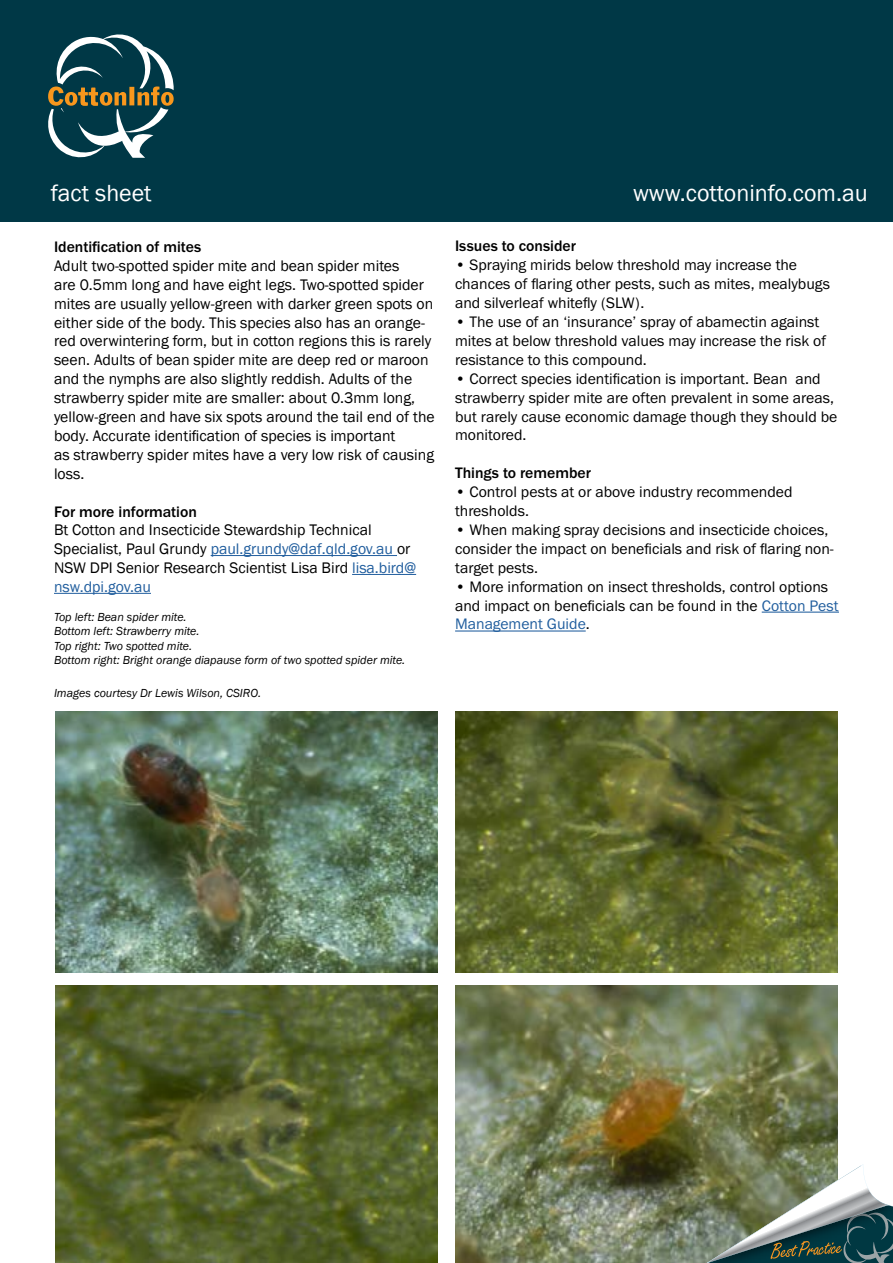
<style>
.page{position:relative;width:893px;height:1263px;background:#fff}
.page>*{position:absolute;margin:0;border:0;box-sizing:border-box;transform-origin:0 0}
.t1{font:24px "Franklin Gothic";color:#fff}
.t2{font:15.75px/18.9px "Franklin Gothic";color:#000}
.t3{font:15.75px/18.9px "Franklin Gothic URW Boo";color:#000}
.t4{font:500 15.75px "Franklin Gothic URW";color:#000}
.t5{font:italic 12px/14.4px "Franklin Gothic";color:#000}
.s1{color:#215e9e}
</style>
<div class="page">
<img style="left:455px;top:985px;width:382px;height:278px">
<img style="left:455px;top:711px;width:382px;height:261px">
<div style="left:0;top:0;width:893px;height:221px;background:#003846"></div>
<svg style="left:707px;top:1164px;width:186px;height:99px"></svg>
<svg style="left:48px;top:34px;width:126px;height:124px"></svg>
<hr style="left:211px;top:555px;width:186px;height:1px;background:#215e9e">
<hr style="left:352px;top:574px;width:64px;height:1px;background:#215e9e">
<hr style="left:54px;top:593px;width:97px;height:1px;background:#215e9e">
<img style="left:56px;top:711px;width:382px;height:261px">
<img style="left:56px;top:985px;width:382px;height:278px">
<hr style="left:762px;top:612px;width:77px;height:1px;background:#215e9e">
<hr style="left:455px;top:630px;width:131px;height:1px;background:#215e9e">
<h1 class="t1" style="left:51px;top:178px;width:102px">fact sheet</h1>
<h1 class="t1" style="left:633px;top:178px;width:236px">www.cottoninfo.com.au</h1>
<p class="t4" style="left:54px;top:237px;width:149px">Identification of mites</p>
<p class="t2" style="left:54px;top:256px;width:382px">Adult two-spotted spider mite and bean spider mites<br>are 0.5mm long and have eight legs. Two-spotted spider mites are usually yellow-green with darker green spots on either side of the body. This species also has an orange&shy;red overwintering form, but in cotton regions this is rarely seen. Adults of bean spider mite are deep red or maroon and the nymphs are also slightly reddish. Adults of the strawberry spider mite are smaller: about 0.3mm long, yellow-green and have six spots around the tail end of the body. Accurate identification of species is important<br>as strawberry spider mites have a very low risk of causing loss.</p>
<p class="t4" style="left:54px;top:501px;width:144px">For more information</p>
<p class="t2" style="left:54px;top:521px;width:364px">Bt Cotton and Insecticide Stewardship Technical Specialist, Paul Grundy <span class="s1">paul.grundy@daf.qld.gov.au</span> or NSW DPI Senior Research Scientist Lisa Bird <span class="s1">lisa.bird@ nsw.dpi.gov.au</span></p>
<p class="t5" style="left:54px;top:610px;width:353px">Top left: Bean spider mite.<br>Bottom left: Strawberry mite.<br>Top right: Two spotted mite.<br>Bottom right: Bright orange diapause form of two spotted spider mite.</p>
<p class="t5" style="left:54px;top:686px;width:209px">Images courtesy Dr Lewis Wilson, CSIRO.</p>
<p class="t4" style="left:455px;top:236px;width:122px">Issues to consider</p>
<p class="t3" style="left:455px;top:255px;width:376px">• Spraying mirids below threshold may increase the chances of flaring other pests, such as mites, mealybugs and silverleaf whitefly (SLW).</p>
<p class="t3" style="left:455px;top:312px;width:373px">• The use of an ‘insurance’ spray of abamectin against mites at below threshold values may increase the risk of resistance to this compound.</p>
<p class="t3" style="left:455px;top:369px;width:384px">• Correct species identification is important. Bean and strawberry spider mite are often prevalent in some areas, but rarely cause economic damage though they should be monitored.</p>
<p class="t4" style="left:455px;top:463px;width:138px">Things to remember</p>
<p class="t3" style="left:455px;top:482px;width:339px">• Control pests at or above industry recommended thresholds.</p>
<p class="t3" style="left:455px;top:520px;width:380px">• When making spray decisions and insecticide choices, consider the impact on beneficials and risk of flaring non&shy;target pests.</p>
<p class="t3" style="left:455px;top:577px;width:385px">• More information on insect thresholds, control options and impact on beneficials can be found in the <span class="s1">Cotton Pest<br>Management Guide</span>.</p>
</div>
